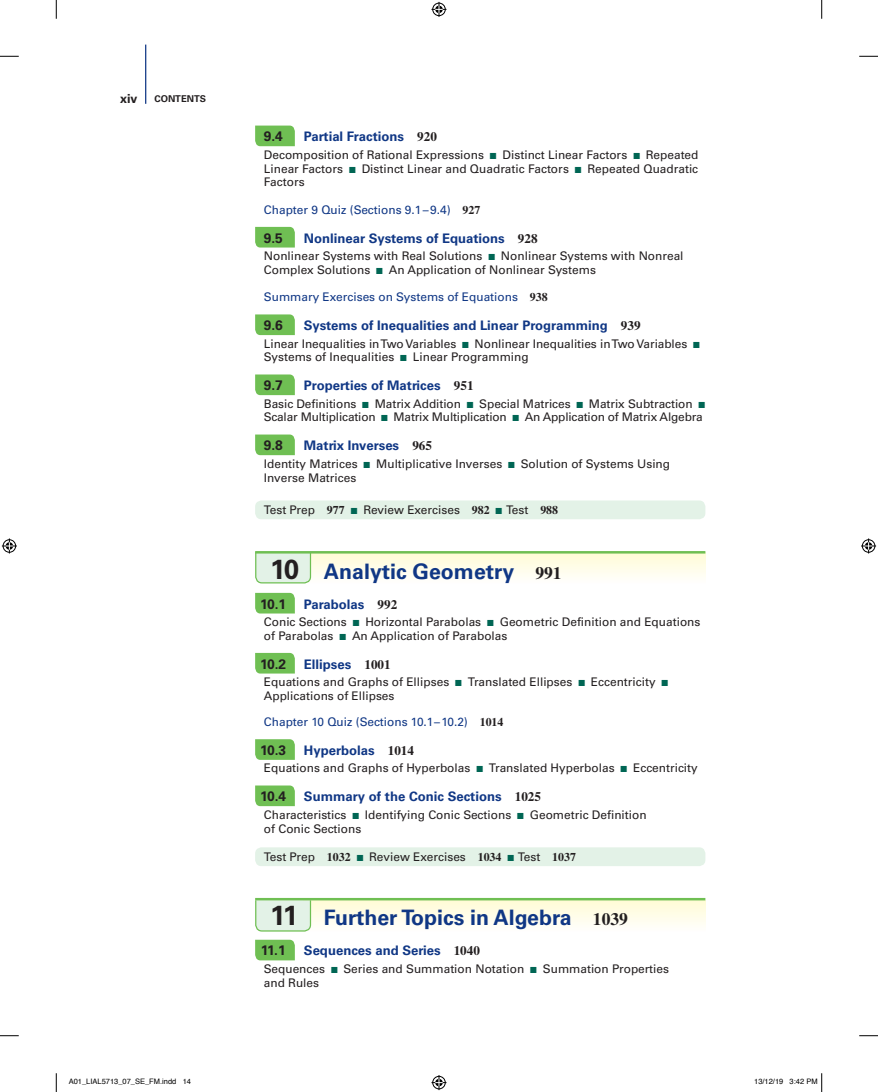
<style>
.page{position:relative;width:878px;height:1092px;background:#fff}
.page>*{position:absolute;margin:0;border:0;box-sizing:border-box;transform-origin:0 0}
.t1{font:700 21.25px "Univers LT Pro 65";color:#103785}
.t2{font:700 13.75px "Univers LT Pro 65";letter-spacing:-.06em;color:#231f20}
.t3{font:700 13.12px "Univers LT Pro 65";color:#103785}
.t4{font:700 12.5px "Univers LT Pro 65";color:#231f20}
.t5{font:11.88px/13.8px "Univers LT Pro 55 Roman";color:#231f20}
.t6{font:11.88px "Univers LT Pro 55 Roman";color:#103785}
.t7{font:700 9.38px "Univers LT Pro 65";color:#231f20}
.t8{font:7.5px "Helvetica";color:#000}
.s1{font-family:"Times LT Pro";color:#231f20}
.s2{color:#006654}
.s3{font-family:"Times LT Pro";font-weight:700;color:#231f20}
.s4{font-family:"Times LT Pro";font-weight:700}
.s5{font-size:27.5px;color:#231f20}
.s6{font-family:"Times LT Pro";font-size:17.5px;color:#231f20}
</style>
<div class="page">
<hr style="left:145px;top:45px;width:1px;height:59px;background:#103785">
<svg style="left:255px;top:374px;width:40px;height:21px"></svg>
<svg style="left:255px;top:434px;width:40px;height:21px"></svg>
<svg style="left:255px;top:125px;width:40px;height:21px"></svg>
<svg style="left:255px;top:227px;width:40px;height:20px"></svg>
<svg style="left:255px;top:314px;width:40px;height:21px"></svg>
<div style="left:255px;top:500px;width:450px;height:19px;background:#e3f2e7;border-radius:6px"></div>
<svg style="left:255px;top:939px;width:40px;height:21px"></svg>
<svg style="left:312px;top:900px;width:393px;height:25px"></svg>
<svg style="left:255px;top:900px;width:57px;height:32px;background:#d9edda"></svg>
<hr style="left:255px;top:897px;width:450px;height:3px;background:#6fbf53">
<svg style="left:312px;top:553px;width:393px;height:24px"></svg>
<svg style="left:255px;top:553px;width:57px;height:31px;background:#d9edd9"></svg>
<svg style="left:255px;top:592px;width:40px;height:21px"></svg>
<svg style="left:255px;top:652px;width:40px;height:21px"></svg>
<svg style="left:255px;top:739px;width:40px;height:20px"></svg>
<svg style="left:255px;top:785px;width:40px;height:21px"></svg>
<hr style="left:255px;top:551px;width:450px;height:2px;background:#6fbf53">
<div style="left:255px;top:847px;width:450px;height:19px;background:#e3f2e7;border-radius:6px"></div>
<svg style="left:0;top:55px;width:19px;height:2px"></svg>
<svg style="left:859px;top:55px;width:19px;height:2px"></svg>
<svg style="left:0;top:1035px;width:19px;height:1px"></svg>
<svg style="left:859px;top:1035px;width:19px;height:1px"></svg>
<svg style="left:55px;top:0;width:2px;height:19px"></svg>
<svg style="left:55px;top:1073px;width:2px;height:18px"></svg>
<svg style="left:821px;top:0;width:1px;height:19px"></svg>
<svg style="left:431px;top:2px;width:15px;height:15px"></svg>
<svg style="left:431px;top:1075px;width:15px;height:14px"></svg>
<svg style="left:2px;top:538px;width:15px;height:15px"></svg>
<svg style="left:861px;top:538px;width:15px;height:15px"></svg>
<svg style="left:821px;top:1073px;width:1px;height:18px"></svg>
<p class="t4" style="left:120px;top:91px;width:19px">xiv</p>
<p class="t7" style="left:154px;top:94px;width:53px">CONTENTS</p>
<p class="t2" style="left:264px;top:128px;width:21px">9.4</p>
<p class="t3" style="left:304px;top:129px;width:134px">Partial Fractions <span class="s1">920</span></p>
<p class="t5" style="left:264px;top:148px;width:436px;text-align:justify">Decomposition of Rational Expressions <span class="s2">■</span> Distinct Linear Factors <span class="s2">■</span> Repeated Linear Factors <span class="s2">■</span> Distinct Linear and Quadratic Factors <span class="s2">■</span> Repeated Quadratic Factors</p>
<p class="t6" style="left:264px;top:202px;width:218px">Chapter 9 Quiz (Sections 9.1–9.4) <span class="s3">927</span></p>
<p class="t2" style="left:264px;top:229px;width:21px">9.5</p>
<p class="t3" style="left:304px;top:230px;width:235px">Nonlinear Systems of Equations <span class="s1">928</span></p>
<p class="t5" style="left:264px;top:249px;width:421px">Nonlinear Systems with Real Solutions <span class="s2">■</span> Nonlinear Systems with Nonreal<br>Complex Solutions <span class="s2">■</span> An Application of Nonlinear Systems</p>
<p class="t6" style="left:264px;top:290px;width:285px">Summary Exercises on Systems of Equations <span class="s3">938</span></p>
<p class="t2" style="left:264px;top:317px;width:21px">9.6</p>
<p class="t3" style="left:304px;top:318px;width:338px">Systems of Inequalities and Linear Programming <span class="s1">939</span></p>
<p class="t5" style="left:264px;top:336px;width:437px">Linear Inequalities in Two Variables <span class="s2">■</span> Nonlinear Inequalities in Two Variables <span class="s2">■<br></span>Systems of Inequalities <span class="s2">■</span> Linear Programming</p>
<p class="t2" style="left:264px;top:377px;width:21px">9.7</p>
<p class="t3" style="left:304px;top:378px;width:171px">Properties of Matrices <span class="s1">951</span></p>
<p class="t5" style="left:264px;top:396px;width:443px">Basic Definitions <span class="s2">■</span> Matrix Addition <span class="s2">■</span> Special Matrices <span class="s2">■</span> Matrix Subtraction <span class="s2">■<br></span>Scalar Multiplication <span class="s2">■</span> Matrix Multiplication <span class="s2">■</span> An Application of Matrix Algebra</p>
<p class="t2" style="left:264px;top:437px;width:21px">9.8</p>
<p class="t3" style="left:304px;top:438px;width:130px">Matrix Inverses <span class="s1">965</span></p>
<p class="t5" style="left:264px;top:456px;width:408px">Identity Matrices <span class="s2">■</span> Multiplicative Inverses <span class="s2">■</span> Solution of Systems Using<br>Inverse Matrices</p>
<p class="t5" style="left:264px;top:503px;width:296px">Test Prep <span class="s4">977</span> <span class="s2">■</span> Review Exercises <span class="s4">982</span> <span class="s2">■</span> Test <span class="s4">988</span></p>
<h1 class="t1" style="left:270px;top:558px;width:293px"><span class="s5">10</span> Analytic Geometry <span class="s6">991</span></h1>
<p class="t2" style="left:260px;top:595px;width:27px">10.1</p>
<p class="t3" style="left:304px;top:596px;width:95px">Parabolas <span class="s1">992</span></p>
<p class="t5" style="left:264px;top:615px;width:438px">Conic Sections <span class="s2">■</span> Horizontal Parabolas <span class="s2">■</span> Geometric Definition and Equations of Parabolas <span class="s2">■</span> An Application of Parabolas</p>
<p class="t2" style="left:260px;top:655px;width:27px">10.2</p>
<p class="t3" style="left:304px;top:656px;width:88px">Ellipses <span class="s1">1001</span></p>
<p class="t5" style="left:264px;top:675px;width:406px">Equations and Graphs of Ellipses <span class="s2">■</span> Translated Ellipses <span class="s2">■</span> Eccentricity <span class="s2">■<br></span>Applications of Ellipses</p>
<p class="t6" style="left:264px;top:714px;width:241px">Chapter 10 Quiz (Sections 10.1–10.2) <span class="s3">1014</span></p>
<p class="t2" style="left:260px;top:741px;width:27px">10.3</p>
<p class="t3" style="left:304px;top:742px;width:112px">Hyperbolas <span class="s1">1014</span></p>
<p class="t5" style="left:264px;top:761px;width:435px">Equations and Graphs of Hyperbolas <span class="s2">■</span> Translated Hyperbolas <span class="s2">■</span> Eccentricity</p>
<p class="t2" style="left:260px;top:788px;width:27px">10.4</p>
<p class="t3" style="left:304px;top:788px;width:239px">Summary of the Conic Sections <span class="s1">1025</span></p>
<p class="t5" style="left:264px;top:807px;width:384px">Characteristics <span class="s2">■</span> Identifying Conic Sections <span class="s2">■</span> Geometric Definition of Conic Sections</p>
<p class="t5" style="left:264px;top:849px;width:313px">Test Prep <span class="s4">1032</span> <span class="s2">■</span> Review Exercises <span class="s4">1034</span> <span class="s2">■</span> Test <span class="s4">1037</span></p>
<h1 class="t1" style="left:270px;top:905px;width:359px"><span class="s5">11</span> Further Topics in Algebra <span class="s6">1039</span></h1>
<p class="t2" style="left:261px;top:942px;width:26px">11.1</p>
<p class="t3" style="left:304px;top:942px;width:177px">Sequences and Series <span class="s1">1040</span></p>
<p class="t5" style="left:264px;top:961px;width:406px">Sequences <span class="s2">■</span> Series and Summation Notation <span class="s2">■</span> Summation Properties and Rules</p>
<p class="t8" style="left:69px;top:1075px;width:124px">A01_LIAL5713_07_SE_FM.indd 14</p>
<p class="t8" style="left:754px;top:1075px;width:65px">13/12/19 3:42 PM</p>
</div>
